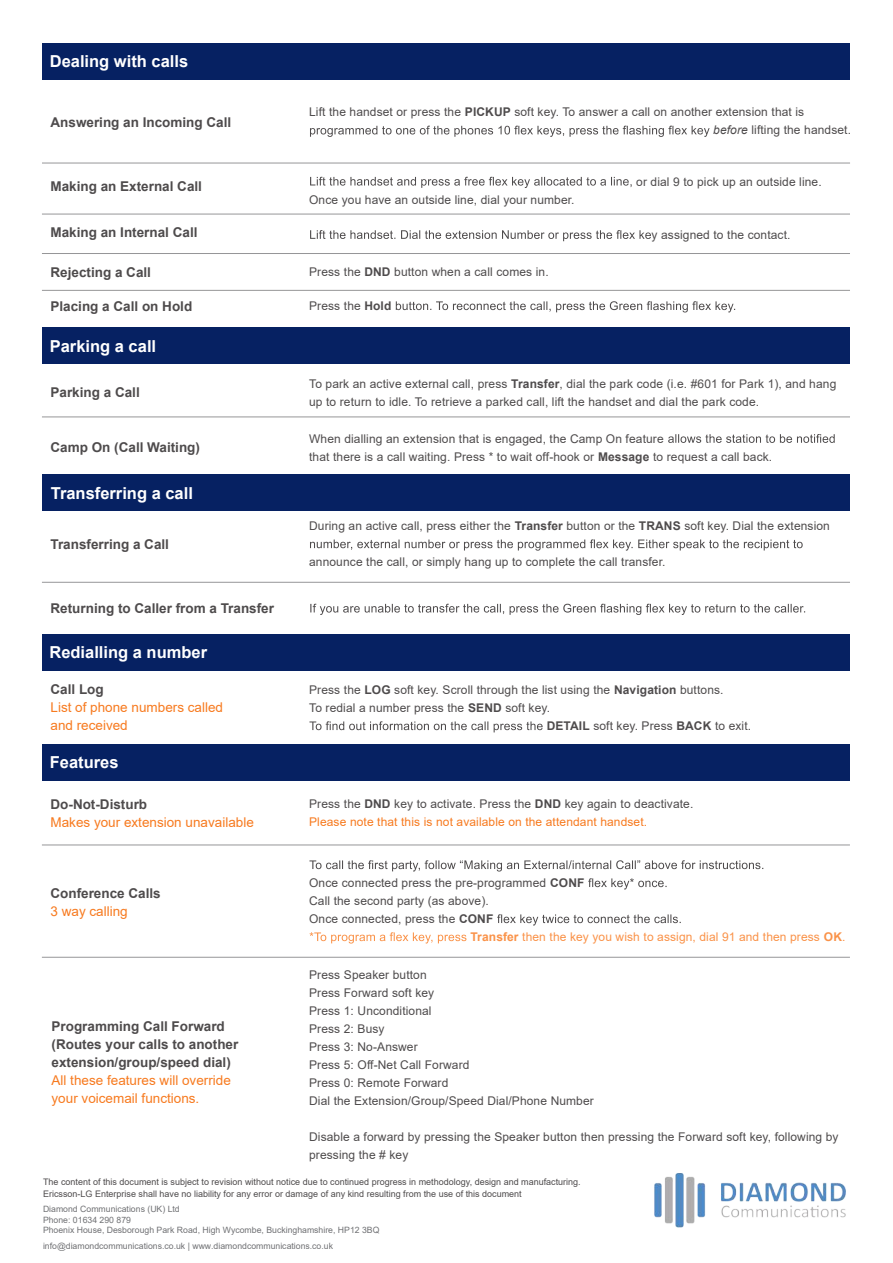
<style>
.page{position:relative;width:893px;height:1263px;background:#fff}
.page>*{position:absolute;margin:0;border:0;box-sizing:border-box;transform-origin:0 0}
.t1{font:700 16.5px "Arial";color:#fff}
.t2{font:700 13.5px/18px "Arial";color:#4e4b4c}
.t3{font:13.5px/18px "Arial";color:#f77a1f}
.t4{font:12px/18px "Arial";letter-spacing:.01em;color:#4e4b4c}
.t5{font:12px/18px "Arial";letter-spacing:.01em;color:#f77a1f}
.t6{font:12px "Arial";letter-spacing:.01em;color:#fa9248}
.t7{font:9px/12px "Arial";color:#4e4b4c}
.t8{font:8.7px/10.5px "Arial";color:#707174}
.s1{font-weight:700}
.s2{font-style:italic}
.s3{color:#4e4b4c}
.s4{font-weight:700;color:#4e4b4c}
</style>
<div class="page">
<div style="left:42px;top:43px;width:808px;height:37px;background:#062162"></div>
<div style="left:42px;top:474px;width:808px;height:37px;background:#062162"></div>
<div style="left:42px;top:634px;width:808px;height:36px;background:#062162"></div>
<div style="left:42px;top:744px;width:808px;height:36px;background:#062162"></div>
<div style="left:42px;top:327px;width:808px;height:37px;background:#062162"></div>
<svg style="left:310px;top:126px;width:400px;height:11px"></svg>
<svg style="left:310px;top:177px;width:322px;height:11px"></svg>
<svg style="left:310px;top:230px;width:341px;height:11px"></svg>
<svg style="left:396px;top:301px;width:339px;height:11px"></svg>
<svg style="left:668px;top:434px;width:167px;height:9px"></svg>
<svg style="left:310px;top:539px;width:493px;height:12px"></svg>
<svg style="left:310px;top:604px;width:495px;height:11px"></svg>
<svg style="left:309px;top:721px;width:234px;height:11px"></svg>
<svg style="left:309px;top:860px;width:454px;height:11px"></svg>
<svg style="left:588px;top:878px;width:79px;height:11px"></svg>
<svg style="left:497px;top:914px;width:184px;height:11px"></svg>
<svg style="left:310px;top:932px;width:156px;height:11px"></svg>
<hr style="left:42px;top:844px;width:808px;height:1px;background:#969698">
<hr style="left:42px;top:957px;width:808px;height:1px;background:#969698">
<hr style="left:42px;top:163px;width:808px;height:1px;background:#969698">
<hr style="left:42px;top:214px;width:808px;height:1px;background:#969698">
<hr style="left:42px;top:253px;width:808px;height:1px;background:#969698">
<hr style="left:42px;top:290px;width:808px;height:1px;background:#969698">
<hr style="left:42px;top:416px;width:808px;height:1px;background:#969698">
<hr style="left:42px;top:582px;width:808px;height:1px;background:#969698">
<img style="left:654px;top:1173px;width:192px;height:55px">
<h1 class="t1" style="left:50px;top:50px;width:140px">Dealing with calls</h1>
<p class="t2" style="left:51px;top:113px;width:182px">Answering an Incoming Call</p>
<p class="t2" style="left:51px;top:178px;width:153px">Making an External Call</p>
<p class="t2" style="left:51px;top:223px;width:149px">Making an Internal Call</p>
<p class="t2" style="left:51px;top:263px;width:102px">Rejecting a Call</p>
<p class="t2" style="left:51px;top:297px;width:143px">Placing a Call on Hold</p>
<h1 class="t1" style="left:50px;top:334px;width:108px">Parking a call</h1>
<p class="t2" style="left:51px;top:383px;width:91px">Parking a Call</p>
<p class="t2" style="left:51px;top:438px;width:151px">Camp On (Call Waiting)</p>
<h1 class="t1" style="left:51px;top:481px;width:144px">Transferring a call</h1>
<p class="t2" style="left:51px;top:535px;width:120px">Transferring a Call</p>
<p class="t2" style="left:51px;top:599px;width:225px">Returning to Caller from a Transfer</p>
<h1 class="t1" style="left:49px;top:640px;width:159px">Redialling a number</h1>
<p class="t2" style="left:51px;top:680px;width:55px">Call Log</p>
<p class="t3" style="left:51px;top:698px;width:174px">List of phone numbers called and received</p>
<h1 class="t1" style="left:50px;top:751px;width:70px">Features</h1>
<p class="t2" style="left:51px;top:796px;width:98px">Do-Not-Disturb</p>
<p class="t3" style="left:51px;top:813px;width:205px">Makes your extension unavailable</p>
<p class="t2" style="left:50px;top:884px;width:112px">Conference Calls</p>
<p class="t3" style="left:50px;top:902px;width:79px">3 way calling</p>
<p class="t2" style="left:52px;top:1017px;width:188px">Programming Call Forward (Routes your calls to another extension/group/speed dial)</p>
<p class="t3" style="left:52px;top:1071px;width:181px">All these features will override your voicemail functions.</p>
<p class="t4" style="left:713px;top:103px;width:139px;text-indent:-404px">Lift the handset or press the <span class="s1">PICKUP</span> soft key. To answer a call on another extension that is<br><span class="s2">before</span> lifting the handset.</p>
<p class="t4" style="left:636px;top:172px;width:187px">or dial 9 to pick up an outside line.</p>
<p class="t4" style="left:309px;top:190px;width:267px">Once you have an outside line, dial your number.</p>
<p class="t4" style="left:652px;top:226px;width:140px">y assigned to the contact.</p>
<p class="t4" style="left:309px;top:263px;width:241px">Press the <span class="s1">DND</span> button when a call comes in.</p>
<p class="t4" style="left:309px;top:297px;width:84px">Press the <span class="s1">Hold</span></p>
<p class="t4" style="left:309px;top:374px;width:529px">To park an active external call, press <span class="s1">Transfer</span>, dial the park code (i.e. #601 for Park 1), and hang up to return to idle. To retrieve a parked call, lift the handset and dial the park code.</p>
<p class="t4" style="left:309px;top:429px;width:465px">When dialling an extension that is engaged, the Camp On feature<br>that there is a call waiting. Press * to wait off-hook or <span class="s1">Message</span> to request a call back.</p>
<p class="t4" style="left:309px;top:517px;width:522px">During an active call, press either the <span class="s1">Transfer</span> button or the <span class="s1">TRANS</span> soft key. Dial the extension</p>
<p class="t4" style="left:309px;top:553px;width:358px">announce the call, or simply hang up to complete the call transfer.</p>
<p class="t4" style="left:309px;top:681px;width:416px">Press the <span class="s1">LOG</span> soft key. Scroll through the list using the <span class="s1">Navigation</span> buttons.</p>
<p class="t4" style="left:309px;top:699px;width:242px">To redial a number press the <span class="s1">SEND</span> soft key.</p>
<p class="t4" style="left:547px;top:717px;width:206px"><span class="s1">DETAIL</span> soft key. Press <span class="s1">BACK</span> to exit.</p>
<p class="t5" style="left:309px;top:795px;width:386px"><span class="s3">Press the</span> <span class="s4">DND</span> <span class="s3">key to activate. Press the</span> <span class="s4">DND</span> <span class="s3">key again to deactivate.<br></span>Please note that this is not available on the attendant handset.</p>
<p class="t4" style="left:309px;top:874px;width:277px">Once connected press the pre-programmed <span class="s1">CONF</span></p>
<p class="t4" style="left:309px;top:892px;width:181px">Call the second party (as above).</p>
<p class="t4" style="left:309px;top:910px;width:186px">Once connected, press the <span class="s1">CONF</span></p>
<p class="t6" style="left:470px;top:928px;width:376px"><span class="s1">Transfer</span> then the key you wish to assign, dial 91 and then press <span class="s1">OK</span>.</p>
<p class="t4" style="left:309px;top:966px;width:286px">Press Speaker button<br>Press Forward soft key<br>Press 1: Unconditional<br>Press 2: Busy<br>Press 3: No-Answer<br>Press 5: Off-Net Call Forward<br>Press 0: Remote Forward<br>Dial the Extension/Group/Speed Dial/Phone Number</p>
<p class="t4" style="left:309px;top:1128px;width:531px">Disable a forward by pressing the Speaker button then pressing the Forward soft key, following by pressing the # key</p>
<p class="t7" style="left:43px;top:1176px;width:539px">The content of this document is subject to revision without notice due to continued progress in methodology, design and manufacturing.<br>Ericsson-LG Enterprise shall have no liability for any error or damage of any kind resulting from the use of this document</p>
<p class="t8" style="left:43px;top:1204px;width:338px">Diamond Communications (UK) Ltd<br>Phone: 01634 290 879<br>Phoenix House, Desborough Park Road, High Wycombe, Buckinghamshire, HP12 3BQ</p>
<p class="t8" style="left:43px;top:1240px;width:292px">info@diamondcommunications.co.uk | www.diamondcommunications.co.uk</p>
</div>
